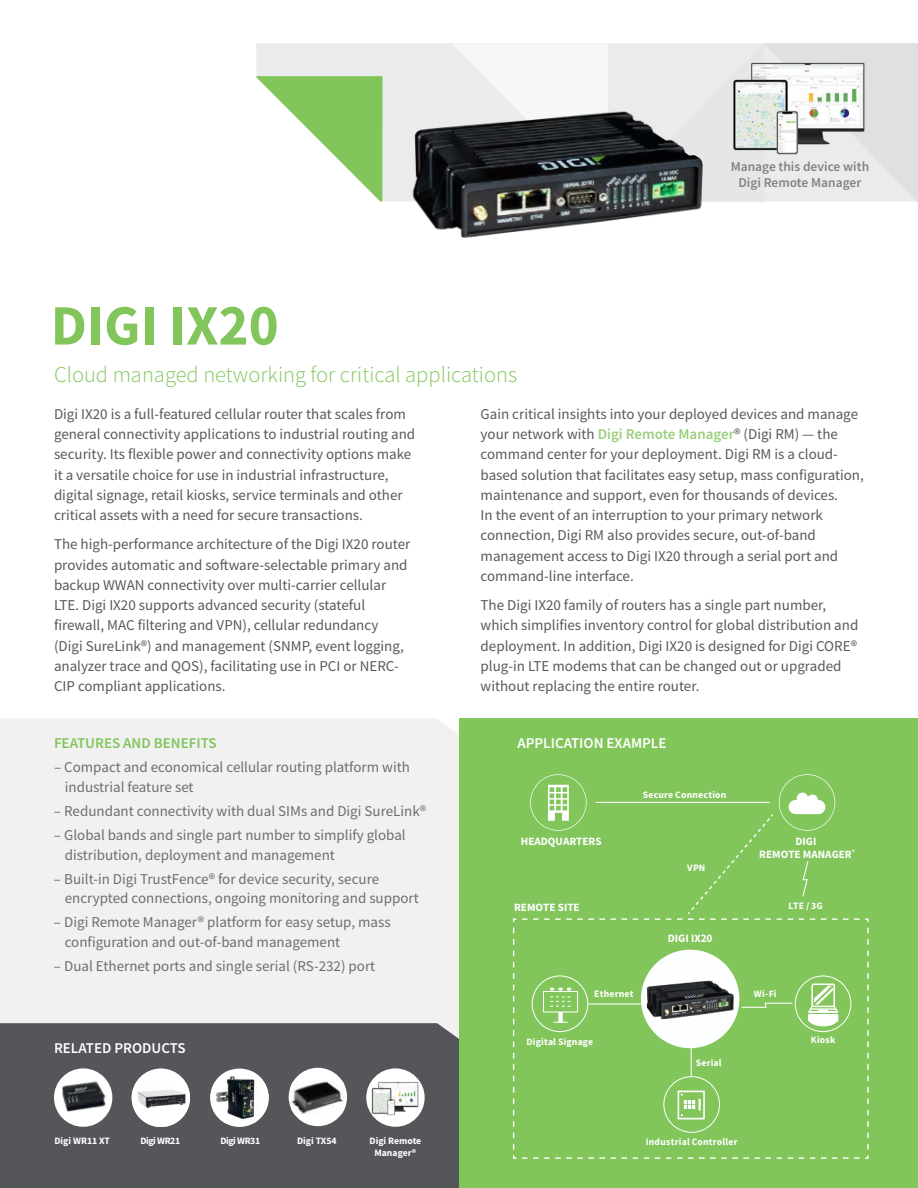
<style>
.page{position:relative;width:918px;height:1188px;background:#fff}
.page>*{position:absolute;margin:0;border:0;box-sizing:border-box;transform-origin:0 0}
.t1{font:700 57px "Source Sans Pro";color:#82c55b}
.Product_Description{font:300 22.5px "Source Sans Pro";color:#82c55b}
.Body_Copy{font:15px/20.2px "Source Sans Pro";color:#58595b}
.Bullets{font:15px/19.5px "Source Sans Pro";color:#6d6e71}
.t2{font:600 15px "Source Sans Pro";color:#fff}
.t3{font:600 15px "Source Sans Pro";color:#82c55b}
.t4{font:600 13.5px/16.5px "Source Sans Pro";color:#808285;text-align:center}
.t5{font:700 11.25px/12.6px "Source Sans Pro";color:#fff;text-align:center}
.t6{font:700 9.75px/12px "Source Sans Pro";letter-spacing:.015em;color:#fff;text-align:center}
.t7{font:700 9.75px "Source Sans Pro";letter-spacing:-.04em;color:#fff}
.s1{font-weight:600;color:#9bce7c}
</style>
<div class="page">
<div style="left:459px;top:718px;width:459px;height:470px;background:#82c55b"></div>
<div style="left:0;top:719px;width:459px;height:304px;background:#f1f1f2"></div>
<div style="left:0;top:1023px;width:459px;height:165px;background:#54565a"></div>
<div style="left:256px;top:43px;width:195px;height:158px;background:#eaebeb"></div>
<svg style="left:256px;top:76px;width:126px;height:125px"></svg>
<svg style="left:451px;top:43px;width:467px;height:159px"></svg>
<img style="left:731px;top:60px;width:135px;height:96px">
<svg style="left:512px;top:774px;width:357px;height:385px"></svg>
<img style="left:385px;top:93px;width:345px;height:145px">
<div style="left:366px;top:1068px;width:59px;height:59px;background:#fff;border-radius:50%"></div>
<img style="left:371px;top:1081px;width:47px;height:34px">
<img style="left:30px;top:1064px;width:99px;height:70px">
<img style="left:132px;top:1069px;width:58px;height:58px">
<div style="left:210px;top:1069px;width:59px;height:58px;background:#fff;border-radius:50%"></div>
<img style="left:210px;top:1071px;width:59px;height:52px">
<div style="left:289px;top:1068px;width:58px;height:58px;background:#fff;border-radius:50%"></div>
<img style="left:291px;top:1080px;width:54px;height:35px">
<p class="t1" style="left:51px;top:287px;width:229px">DIGI IX20</p>
<p class="t4" style="left:731px;top:158px;width:140px">Manage this device with<br>Digi Remote Manager</p>
<p class="Product_Description" style="left:54px;top:360px;width:465px">Cloud managed networking for critical applications</p>
<p class="Body_Copy" style="left:54px;top:404px;width:363px">Digi IX20 is a full-featured cellular router that scales from general connectivity applications to industrial routing and security. Its flexible power and connectivity options make it a versatile choice for use in industrial infrastructure, digital signage, retail kiosks, service terminals and other critical assets with a need for secure transactions.</p>
<p class="Body_Copy" style="left:54px;top:534px;width:358px">The high-performance architecture of the Digi IX20 router provides automatic and software-selectable primary and backup WWAN connectivity over multi-carrier cellular LTE. Digi IX20 supports advanced security (stateful firewall, MAC filtering and VPN), cellular redundancy (Digi SureLink®) and management (SNMP, event logging, analyzer trace and QOS), facilitating use in PCI or NERC-CIP compliant applications.</p>
<p class="Body_Copy" style="left:481px;top:404px;width:385px">Gain critical insights into your deployed devices and manage your network with <span class="s1">Digi Remote Manager</span>® (Digi RM) — the command center for your deployment. Digi RM is a cloud&shy;based solution that facilitates easy setup, mass configuration, maintenance and support, even for thousands of devices.<br>In the event of an interruption to your primary network connection, Digi RM also provides secure, out-of-band management access to Digi IX20 through a serial port and command-line interface.</p>
<p class="Body_Copy" style="left:481px;top:595px;width:379px">The Digi IX20 family of routers has a single part number, which simplifies inventory control for global distribution and deployment. In addition, Digi IX20 is designed for Digi CORE® plug-in LTE modems that can be changed out or upgraded without replacing the entire router.</p>
<p class="t3" style="left:54px;top:734px;width:164px">FEATURES AND BENEFITS</p>
<p class="Bullets" style="left:65px;top:758px;width:347px;text-indent:-11px">– Compact and economical cellular routing platform with industrial feature set</p>
<p class="Bullets" style="left:54px;top:801px;width:374px">– Redundant connectivity with dual SIMs and Digi SureLink®</p>
<p class="Bullets" style="left:65px;top:825px;width:342px;text-indent:-11px">– Global bands and single part number to simplify global distribution, deployment and management</p>
<p class="Bullets" style="left:65px;top:869px;width:356px;text-indent:-11px">– Built-in Digi TrustFence® for device security, secure encrypted connections, ongoing monitoring and support</p>
<p class="Bullets" style="left:65px;top:912px;width:327px;text-indent:-11px">– Digi Remote Manager® platform for easy setup, mass configuration and out-of-band management</p>
<p class="Bullets" style="left:54px;top:956px;width:323px">– Dual Ethernet ports and single serial (RS-232) port</p>
<p class="t2" style="left:518px;top:734px;width:151px">APPLICATION EXAMPLE</p>
<p class="t5" style="left:521px;top:835px;width:82px">HEADQUARTERS</p>
<p class="t6" style="left:643px;top:788px;width:85px">Secure Connection</p>
<p class="t6" style="left:687px;top:862px;width:20px">VPN</p>
<p class="t5" style="left:759px;top:835px;width:97px">DIGI<br>REMOTE MANAGER<sup>®</sup></p>
<p class="t5" style="left:514px;top:900px;width:67px">REMOTE SITE</p>
<p class="t6" style="left:788px;top:900px;width:36px">LTE / 3G</p>
<p class="t5" style="left:668px;top:932px;width:46px">DIGI IX20</p>
<p class="t6" style="left:594px;top:988px;width:41px">Ethernet</p>
<p class="t6" style="left:754px;top:988px;width:24px">Wi-Fi</p>
<p class="t2" style="left:54px;top:1038px;width:133px">RELATED PRODUCTS</p>
<p class="t6" style="left:527px;top:1036px;width:68px">Digital Signage</p>
<p class="t6" style="left:811px;top:1034px;width:26px">Kiosk</p>
<p class="t6" style="left:696px;top:1057px;width:28px">Serial</p>
<p class="t6" style="left:54px;top:1134px;width:57px">Digi WR11 XT</p>
<p class="t7" style="left:140px;top:1134px;width:41px">Digi WR21</p>
<p class="t7" style="left:220px;top:1134px;width:41px">Digi WR31</p>
<p class="t6" style="left:297px;top:1134px;width:41px">Digi TX54</p>
<p class="t6" style="left:370px;top:1134px;width:53px">Digi Remote<br>Manager®</p>
<p class="t6" style="left:646px;top:1136px;width:93px">Industrial Controller</p>
</div>
